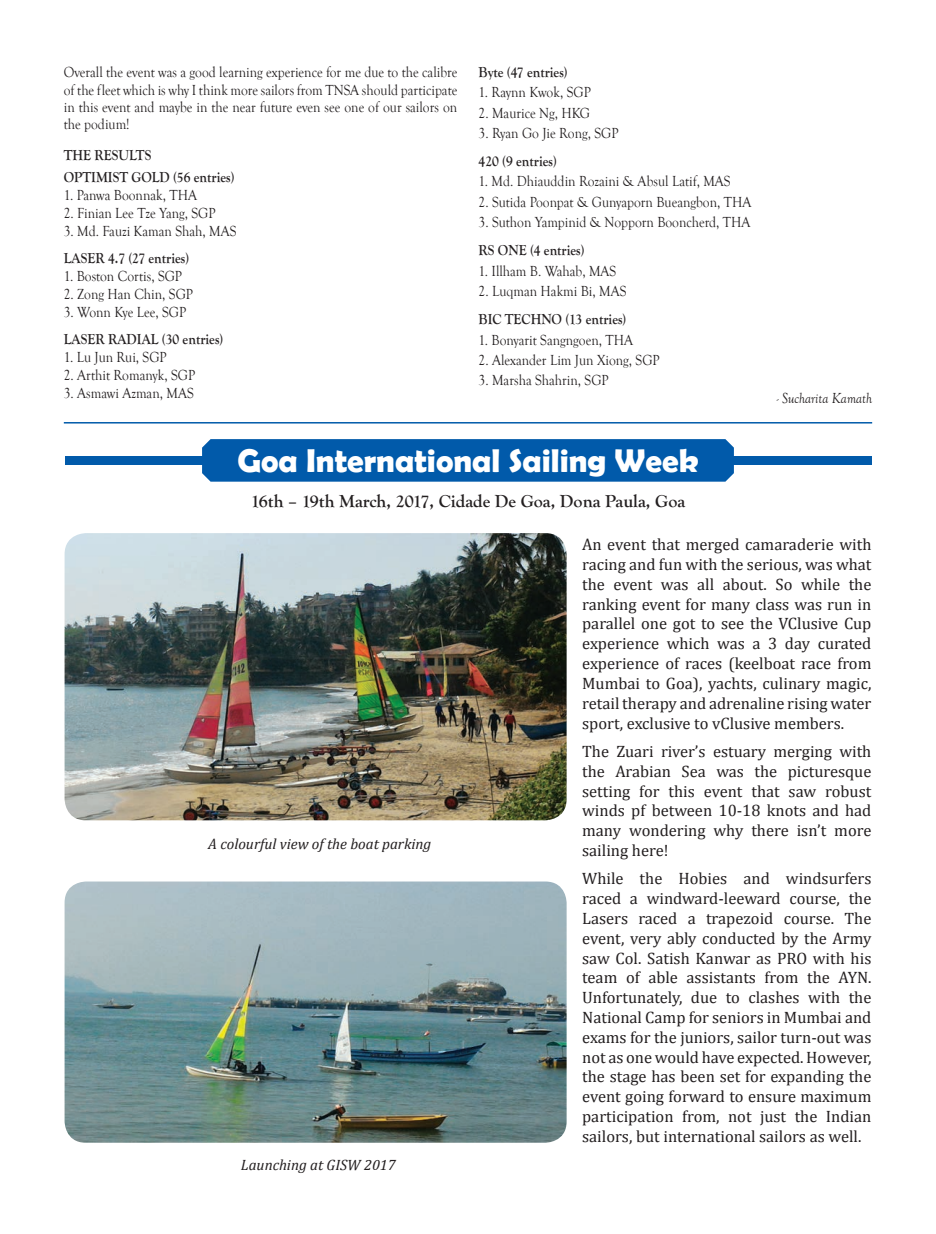
<style>
.page{position:relative;width:936px;height:1234px;background:#fff}
.page>*{position:absolute;margin:0;border:0;box-sizing:border-box;transform-origin:0 0}
.t1{font:700 33px "Berlin Sans FB Demi";color:#fff}
.t2{font:700 18px "Goudy Old Style T";color:#231f20}
.t3{font:16.5px/19.8px "Cambria";color:#231f20;text-align:justify}
.t4{font:15px/17.4px "Goudy Old Style T";color:#231f20;text-align:justify;scale:.9 1}
.t5{font:700 15px/22.2px "Goudy Old Style T";color:#231f20;scale:.9 1}
.t6{font:italic 15px "Cambria";color:#231f20}
.t7{font:italic 15px "Goudy Old Style T";color:#231f20;scale:.9 1}
</style>
<div class="page">
<div style="left:65px;top:456px;width:806px;height:9px;background:#015aaa"></div>
<hr style="left:64px;top:422px;width:808px;height:1px;background:#015aaa">
<img style="left:65px;top:533px;width:501px;height:287px">
<img style="left:65px;top:881px;width:501px;height:261px">
<div style="left:202px;top:439px;width:531px;height:42px;background:#015aaa"></div>
<p class="t4" style="left:64px;top:64px;width:438px">Overall the event was a good learning experience for me due to the calibre of the fleet which is why I think more sailors from TNSA should participate in this event and maybe in the near future even see one of our sailors on the podium!</p>
<p class="t5" style="left:64px;top:144px;width:191px">THE RESULTS<br>OPTIMIST GOLD (56 entries)</p>
<p class="t4" style="left:64px;top:187px;width:150px">1. Panwa Boonnak, THA</p>
<p class="t4" style="left:64px;top:205px;width:170px">2. Finian Lee Tze Yang, SGP</p>
<p class="t4" style="left:64px;top:223px;width:193px">3. Md. Fauzi Kaman Shah, MAS</p>
<p class="t5" style="left:64px;top:247px;width:141px">LASER 4.7 (27 entries)</p>
<p class="t4" style="left:64px;top:268px;width:133px">1. Boston Cortis, SGP</p>
<p class="t4" style="left:64px;top:286px;width:145px">2. Zong Han Chin, SGP</p>
<p class="t4" style="left:64px;top:304px;width:137px">3. Wonn Kye Lee, SGP</p>
<p class="t5" style="left:64px;top:327px;width:179px">LASER RADIAL (30 entries)</p>
<p class="t4" style="left:64px;top:348px;width:116px">1. Lu Jun Rui, SGP</p>
<p class="t4" style="left:64px;top:366px;width:147px">2. Arthit Romanyk, SGP</p>
<p class="t4" style="left:64px;top:384px;width:146px">3. Asmawi Azman, MAS</p>
<p class="t5" style="left:478px;top:61px;width:100px">Byte (47 entries)</p>
<p class="t4" style="left:478px;top:84px;width:126px">1. Raynn Kwok, SGP</p>
<p class="t4" style="left:478px;top:104px;width:125px">2. Maurice Ng, HKG</p>
<p class="t4" style="left:478px;top:124px;width:157px">3. Ryan Go Jie Rong, SGP</p>
<p class="t5" style="left:478px;top:150px;width:88px">420 (9 entries)</p>
<p class="t4" style="left:478px;top:173px;width:281px">1. Md. Dhiauddin Rozaini &amp; Absul Latif, MAS</p>
<p class="t4" style="left:478px;top:193px;width:304px">2. Sutida Poonpat &amp; Gunyaporn Bueangbon, THA</p>
<p class="t4" style="left:478px;top:213px;width:303px">3. Suthon Yampinid &amp; Nopporn Booncherd, THA</p>
<p class="t5" style="left:478px;top:239px;width:119px">RS ONE (4 entries)</p>
<p class="t4" style="left:478px;top:262px;width:154px">1. Illham B. Wahab, MAS</p>
<p class="t4" style="left:478px;top:282px;width:166px">2. Luqman Hakmi Bi, MAS</p>
<p class="t5" style="left:478px;top:308px;width:166px">BIC TECHNO (13 entries)</p>
<p class="t4" style="left:478px;top:331px;width:173px">1. Bonyarit Sangngoen, THA</p>
<p class="t4" style="left:478px;top:351px;width:203px">2. Alexander Lim Jun Xiong, SGP</p>
<p class="t4" style="left:478px;top:371px;width:146px">3. Marsha Shahrin, SGP</p>
<h1 class="t1" style="left:237px;top:441px;width:462px">Goa International Sailing Week</h1>
<p class="t7" style="left:776px;top:389px;width:108px">- Sucharita Kamath</p>
<p class="t2" style="left:251px;top:491px;width:435px">16th – 19th March, 2017, Cidade De Goa, Dona Paula, Goa</p>
<p class="t3" style="left:582px;top:534px;width:291px">An event that merged camaraderie with racing and fun with the serious, was what the event was all about. So while the ranking event for many class was run in parallel one got to see the VClusive Cup experience which was a 3 day curated experience of races (keelboat race from Mumbai to Goa), yachts, culinary magic, retail therapy and adrenaline rising water sport, exclusive to vClusive members.</p>
<p class="t3" style="left:582px;top:741px;width:291px">The Zuari river’s estuary merging with the Arabian Sea was the picturesque setting for this event that saw robust winds pf between 10-18 knots and had many wondering why there isn’t more sailing here!</p>
<p class="t3" style="left:582px;top:868px;width:291px">While the Hobies and windsurfers raced a windward-leeward course, the Lasers raced a trapezoid course. The event, very ably conducted by the Army saw Col. Satish Kanwar as PRO with his team of able assistants from the AYN.<br>Unfortunately, due to clashes with the National Camp for seniors in Mumbai and exams for the juniors, sailor turn-out was not as one would have expected. However, the stage has been set for expanding the event going forward to ensure maximum participation from, not just the Indian sailors, but international sailors as well.</p>
<p class="t6" style="left:208px;top:834px;width:224px">A colourful view of the boat parking</p>
<p class="t6" style="left:241px;top:1155px;width:156px">Launching at GISW 2017</p>
</div>
